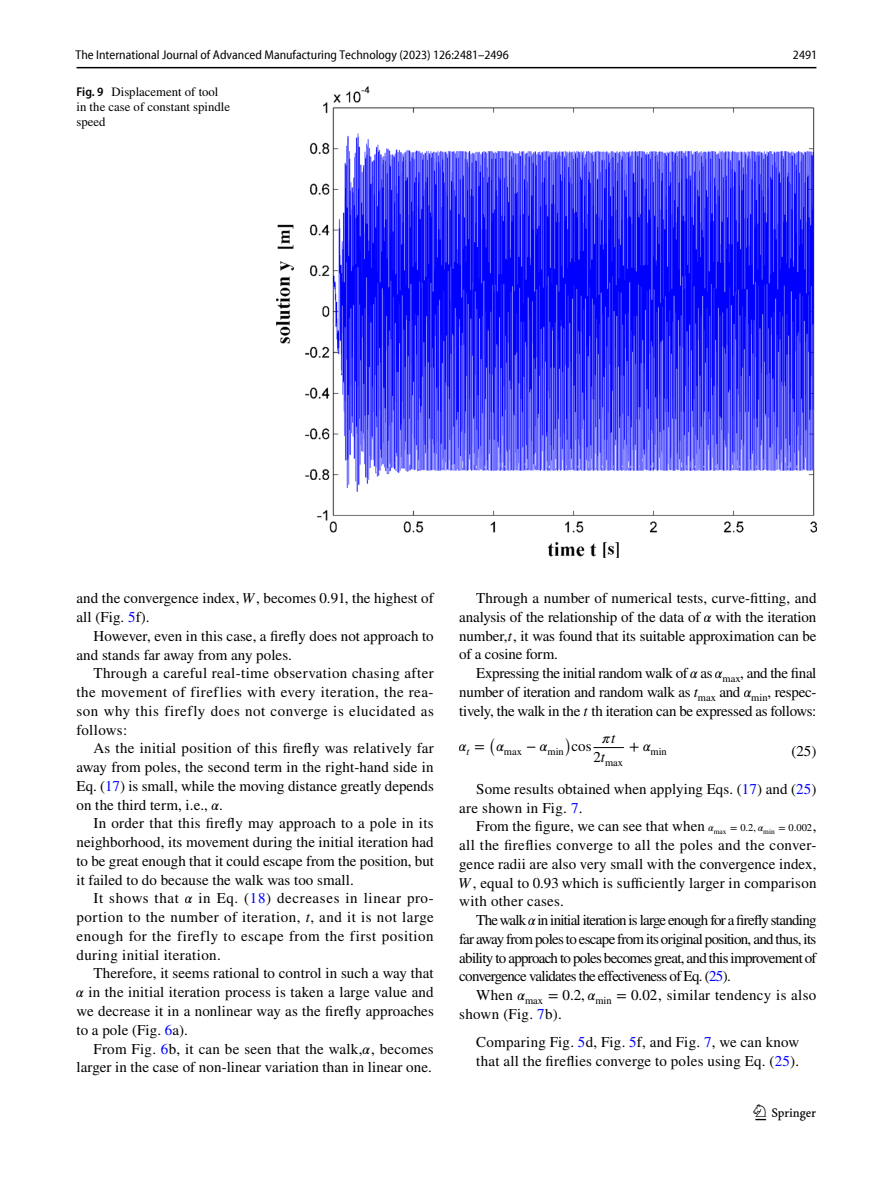
<style>
.page{position:relative;width:893px;height:1187px;background:#fff}
.page>*{position:absolute;margin:0;border:0;box-sizing:border-box;transform-origin:0 0}
.t1{font:22.5px "Springnew Regular 3";color:#000}
.t2{font:15px/18.8px "STIX";letter-spacing:.005em;color:#000;text-align:justify}
.t3{font:15px "STIX Math Italic 81";color:#000}
.t4{font:15px "STIX Math Regular 85";color:#000}
.t5{font:15px "STIX Math Extensions Regular 20";color:#000}
.t6{font:semi-condensed 12.75px "Myriad Pro Unic";color:#000}
.t7{font:12.75px/15px "STIX";color:#000}
.t8{font:10.5px "STIX Math Regular 85";color:#000}
.s1{font-family:"Myriad Pro";font-weight:600;font-stretch:semi-condensed}
.s2{font-family:"STIX General Italic 145"}
.s3{font-family:"STIX General Regular 88"}
.s4{color:#00f}
.s5{font-family:"STIX Math Italic 82"}
.s6{font-family:"STIX Math Italic 83"}
.s7{font-style:italic}
.s8{font-family:"STIX Math Italic 84"}
.s9{font-family:"STIX Math Italic 85"}
.s10{font-family:"STIX Math Italic 86"}
.s11{font-family:"STIX General Italic 142"}
.s12{font-family:"STIX Math Italic 75"}
.s13{font-family:"STIX Math Italic 76"}
.s14{font-family:"STIX General Italic 143"}
.s15{font-family:"STIX Math Italic 77"}
.s16{font-family:"STIX General Italic 144"}
.s17{font-family:"STIX General Italic 147"}
.s18{font-family:"STIX Math Regular 85"}
.s19{font-family:"STIX Math Italic 78";font-size:10.5px}
.s20{font-family:"STIX Math Regular 83";font-size:10.5px}
.s21{font-family:"STIX General Regular 85";font-size:10.5px}
.s22{font-family:"STIX General Italic 146"}
.s23{font-family:"STIX General Regular 86"}
.s24{font-family:"STIX Math Italic 79"}
.s25{font-family:"STIX Math Italic 80"}
.s26{font-family:"STIX Math Regular 84"}
.s27{font-family:"STIX General Regular 87"}
</style>
<div class="page">
<hr style="left:77px;top:67px;width:739px;height:1px;background:#000">
<hr style="left:593px;top:747px;width:31px;height:1px;background:#000">
<img style="left:276px;top:87px;width:540px;height:470px">
<p class="t6" style="left:76px;top:50px;width:435px">The International Journal of Advanced Manufacturing Technology (2023) 126:2481–2496</p>
<p class="t6" style="left:793px;top:50px;width:26px">2491</p>
<p class="t7" style="left:77px;top:85px;width:155px"><span class="s1">Fig. 9</span> Displacement of tool in the case of constant spindle speed</p>
<p class="t2" style="left:77px;top:589px;width:359px">and the convergence index, <span class="s2">W</span>, becomes <span class="s3">0.91</span>, the highest of all (Fig. <span class="s4">5</span>f).</p>
<p class="t2" style="left:77px;top:627px;width:359px;text-indent:17px">However, even in this case, a firefly does not approach to and stands far away from any poles.</p>
<p class="t2" style="left:77px;top:664px;width:359px;text-indent:17px">Through a careful real-time observation chasing after the movement of fireflies with every iteration, the rea&shy;son why this firefly does not converge is elucidated as follows:</p>
<p class="t2" style="left:77px;top:739px;width:359px;text-indent:17px">As the initial position of this firefly was relatively far away from poles, the second term in the right-hand side in Eq. (<span class="s4">17</span>) is small, while the moving distance greatly depends on the third term, i.e., <span class="s5">𝛼</span>.</p>
<p class="t2" style="left:77px;top:814px;width:359px;text-indent:17px">In order that this firefly may approach to a pole in its neighborhood, its movement during the initial iteration had to be great enough that it could escape from the position, but it failed to do because the walk was too small.</p>
<p class="t2" style="left:77px;top:889px;width:359px;text-indent:17px">It shows that <span class="s6">𝛼</span> in Eq. (<span class="s4">18</span>) decreases in linear pro&shy;portion to the number of iteration, <span class="s7">t</span>, and it is not large enough for the firefly to escape from the first position during initial iteration.</p>
<p class="t2" style="left:76px;top:964px;width:359px;text-indent:18px">Therefore, it seems rational to control in such a way that <span class="s8">𝛼</span> in the initial iteration process is taken a large value and we decrease it in a nonlinear way as the firefly approaches to a pole (Fig. <span class="s4">6</span>a).</p>
<p class="t2" style="left:77px;top:1039px;width:359px;text-align:right">From Fig. <span class="s4">6</span>b, it can be seen that the walk,<span class="s9">𝛼</span>, becomes larger in the case of non-linear variation than in linear one.</p>
<p class="t2" style="left:459px;top:589px;width:359px;text-indent:17px">Through a number of numerical tests, curve-fitting, and analysis of the relationship of the data of <span class="s10">𝛼</span> with the iteration number,<span class="s11">t</span>, it was found that its suitable approximation can be of a cosine form.</p>
<p class="t2" style="left:459px;top:664px;width:359px;text-indent:17px">Expressing the initial random walk of <span class="s12">𝛼</span> as <span class="s13">𝛼</span><sub>max</sub>, and the final number of iteration and random walk as <span class="s14">t</span><sub>max</sub> and <span class="s15">𝛼</span><sub>min</sub>, respec&shy;tively, the walk in the <span class="s16">t</span> th iteration can be expressed as follows:</p>
<p class="t3" style="left:602px;top:731px;width:15px">𝜋<span class="s17">t</span></p>
<p class="t8" style="left:593px;top:758px;width:31px"><sup>2</sup><sup>t</sup>max</p>
<p class="t3" style="left:459px;top:740px;width:28px">𝛼<sub>t</sub> <span class="s18">=</span></p>
<p class="t5" style="left:489px;top:725px;width:9px">(</p>
<p class="t8" style="left:496px;top:747px;width:69px"><sup>𝛼</sup>max <sup>−</sup> <sup>𝛼</sup>min</p>
<p class="t5" style="left:565px;top:725px;width:9px">)</p>
<p class="t4" style="left:572px;top:740px;width:21px">cos</p>
<p class="t8" style="left:629px;top:747px;width:39px"><sup>+</sup> <sup>𝛼</sup>min</p>
<p class="t2" style="left:791px;top:742px;width:26px">(25)</p>
<p class="t2" style="left:459px;top:780px;width:359px;text-indent:17px">Some results obtained when applying Eqs. (<span class="s4">17</span>) and (<span class="s4">25</span>) are shown in Fig. <span class="s4">7</span>.</p>
<p class="t2" style="left:458px;top:817px;width:360px;text-indent:18px">From the figure, we can see that when <span class="s19">𝛼</span><sub>max</sub> <span class="s20">=</span> <span class="s21">0.2,</span> <span class="s19">𝛼</span><sub>min</sub> <span class="s20">=</span> <span class="s21">0.002</span>, all the fireflies converge to all the poles and the conver&shy;gence radii are also very small with the convergence index, <span class="s22">W</span> , equal to <span class="s23">0.93</span> which is sufficiently larger in comparison with other cases.</p>
<p class="t2" style="left:459px;top:911px;width:359px;text-indent:17px">The walk <span class="s24">𝛼</span> in initial iteration is large enough for a firefly standing far away from poles to escape from its original position, and thus, its ability to approach to poles becomes great, and this improvement of convergence validates the effectiveness of Eq. (<span class="s4">25</span>).</p>
<p class="t2" style="left:459px;top:986px;width:359px;text-indent:17px">When <span class="s25">𝛼</span><sub>max</sub> <span class="s26">=</span> <span class="s27">0.2,</span> <span class="s25">𝛼</span><sub>min</sub> <span class="s26">=</span> <span class="s27">0.02</span>, similar tendency is also shown (Fig. <span class="s4">7</span>b).</p>
<p class="t2" style="left:476px;top:1033px;width:325px">Comparing Fig. <span class="s4">5</span>d, Fig. <span class="s4">5</span>f, and Fig. <span class="s4">7</span>, we can know that all the fireflies converge to poles using Eq. (<span class="s4">25</span>).</p>
<h1 class="t1" style="left:755px;top:1104px;width:62px">1 3</h1>
</div>
